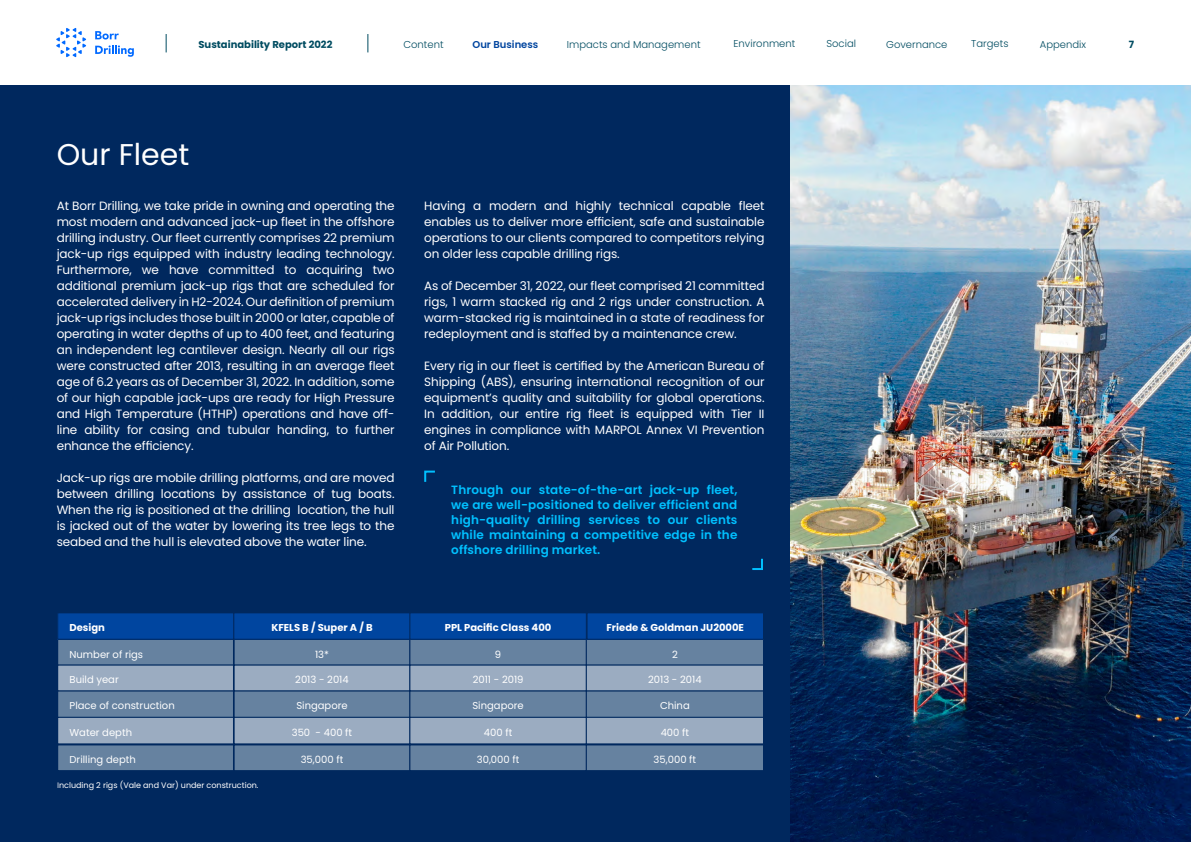
<style>
.page{position:relative;width:1191px;height:842px;background:#fff}
.page>*{position:absolute;margin:0;border:0;box-sizing:border-box;transform-origin:0 0}
.t1{font:30px "Poppins";color:#fff}
.t2{font:12px/16px "Poppins";letter-spacing:-.01em;color:#fff;text-align:justify}
.t3{font:600 12px/15px "Poppins";letter-spacing:.01em;color:#00c0ff;text-align:justify}
.t4{font:10px "Poppins";color:#fff}
.t5{font:300 10px "Poppins";color:#004c61}
.t6{font:700 10px "Poppins";color:#fff}
.t7{font:700 10px "Poppins";color:#004c61}
.t8{font:600 10px "Poppins";color:#00459f}
.t9{font:8px "Poppins";color:#fff}
</style>
<div class="page">
<div style="left:0;top:85px;width:790px;height:757px;background:#00285e"></div>
<svg style="left:424px;top:470px;width:11px;height:12px"></svg>
<svg style="left:752px;top:558px;width:11px;height:12px"></svg>
<img style="left:790px;top:85px;width:401px;height:757px">
<div style="left:58px;top:639px;width:175px;height:26px;background:#6682a0"></div>
<div style="left:57px;top:639px;width:177px;height:27px;border:1px solid #00285e"></div>
<div style="left:58px;top:691px;width:175px;height:26px;background:#6682a0"></div>
<div style="left:57px;top:690px;width:177px;height:28px;border:1px solid #00285e"></div>
<div style="left:58px;top:717px;width:175px;height:27px;background:#9bacc1"></div>
<div style="left:57px;top:717px;width:177px;height:27px;border:1px solid #00285e"></div>
<div style="left:58px;top:665px;width:175px;height:26px;background:#9bacc1"></div>
<div style="left:57px;top:665px;width:177px;height:26px;border:1px solid #00285e"></div>
<div style="left:58px;top:745px;width:175px;height:26px;background:#6682a0"></div>
<div style="left:57px;top:744px;width:177px;height:27px;border:1px solid #00285e"></div>
<div style="left:234px;top:639px;width:176px;height:26px;background:#6682a0"></div>
<div style="left:234px;top:639px;width:176px;height:27px;border:1px solid #00285e"></div>
<div style="left:234px;top:691px;width:176px;height:26px;background:#6682a0"></div>
<div style="left:234px;top:690px;width:176px;height:28px;border:1px solid #00285e"></div>
<div style="left:234px;top:717px;width:176px;height:27px;background:#9bacc1"></div>
<div style="left:234px;top:717px;width:176px;height:27px;border:1px solid #00285e"></div>
<div style="left:234px;top:665px;width:176px;height:26px;background:#9bacc1"></div>
<div style="left:234px;top:665px;width:176px;height:26px;border:1px solid #00285e"></div>
<div style="left:234px;top:745px;width:176px;height:26px;background:#6682a0"></div>
<div style="left:234px;top:744px;width:176px;height:27px;border:1px solid #00285e"></div>
<div style="left:410px;top:639px;width:176px;height:26px;background:#6682a0"></div>
<div style="left:409px;top:639px;width:178px;height:27px;border:1px solid #00285e"></div>
<div style="left:586px;top:639px;width:177px;height:26px;background:#6682a0"></div>
<div style="left:586px;top:639px;width:178px;height:27px;border:1px solid #00285e"></div>
<div style="left:410px;top:691px;width:176px;height:26px;background:#6682a0"></div>
<div style="left:409px;top:690px;width:178px;height:28px;border:1px solid #00285e"></div>
<div style="left:410px;top:717px;width:176px;height:27px;background:#9bacc1"></div>
<div style="left:409px;top:717px;width:178px;height:27px;border:1px solid #00285e"></div>
<div style="left:586px;top:691px;width:177px;height:26px;background:#6682a0"></div>
<div style="left:586px;top:690px;width:178px;height:28px;border:1px solid #00285e"></div>
<div style="left:586px;top:717px;width:177px;height:27px;background:#9bacc1"></div>
<div style="left:586px;top:717px;width:178px;height:27px;border:1px solid #00285e"></div>
<div style="left:410px;top:665px;width:176px;height:26px;background:#9bacc1"></div>
<div style="left:409px;top:665px;width:178px;height:26px;border:1px solid #00285e"></div>
<div style="left:410px;top:745px;width:176px;height:26px;background:#6682a0"></div>
<div style="left:409px;top:744px;width:178px;height:27px;border:1px solid #00285e"></div>
<div style="left:586px;top:665px;width:177px;height:26px;background:#9bacc1"></div>
<div style="left:586px;top:665px;width:178px;height:26px;border:1px solid #00285e"></div>
<div style="left:586px;top:745px;width:177px;height:26px;background:#6682a0"></div>
<div style="left:586px;top:744px;width:178px;height:27px;border:1px solid #00285e"></div>
<div style="left:58px;top:613px;width:176px;height:26px;background:#00459f"></div>
<div style="left:57px;top:612px;width:178px;height:28px;border:1px solid #00285e"></div>
<div style="left:234px;top:613px;width:176px;height:26px;background:#00459f"></div>
<div style="left:233px;top:612px;width:178px;height:28px;border:1px solid #00285e"></div>
<div style="left:410px;top:613px;width:176px;height:26px;background:#00459f"></div>
<div style="left:409px;top:612px;width:178px;height:28px;border:1px solid #00285e"></div>
<div style="left:587px;top:613px;width:176px;height:26px;background:#00459f"></div>
<div style="left:586px;top:612px;width:178px;height:28px;border:1px solid #00285e"></div>
<svg style="left:166px;top:34px;width:1px;height:18px"></svg>
<svg style="left:367px;top:34px;width:1px;height:18px"></svg>
<svg style="left:95px;top:31px;width:39px;height:26px"></svg>
<svg style="left:56px;top:28px;width:30px;height:29px"></svg>
<p class="t7" style="left:198px;top:39px;width:135px">Sustainability Report 2022</p>
<p class="t5" style="left:403px;top:39px;width:42px">Content</p>
<p class="t8" style="left:472px;top:39px;width:67px">Our Business</p>
<p class="t5" style="left:567px;top:39px;width:135px">Impacts and Management</p>
<p class="t5" style="left:733px;top:38px;width:63px">Environment</p>
<p class="t5" style="left:826px;top:38px;width:31px">Social</p>
<p class="t5" style="left:886px;top:39px;width:63px">Governance</p>
<p class="t5" style="left:971px;top:38px;width:39px">Targets</p>
<p class="t5" style="left:1039px;top:39px;width:48px">Appendix</p>
<p class="t7" style="left:1128px;top:39px;width:7px">7</p>
<h1 class="t1" style="left:57px;top:138px;width:134px">Our Fleet</h1>
<p class="t2" style="left:57px;top:198px;width:339px">At Borr Drilling, we take pride in owning and operating the most modern and advanced jack-up fleet in the offshore drilling industry. Our fleet currently comprises 22 premium jack-up rigs equipped with industry leading technology.<br>Furthermore, we have committed to acquiring two additional premium jack-up rigs that are scheduled for accelerated delivery in H2-2024. Our definition of premium jack-up rigs includes those built in 2000 or later, capable of operating in water depths of up to 400 feet, and featuring an independent leg cantilever design. Nearly all our rigs were constructed after 2013, resulting in an average fleet age of 6.2 years as of December 31, 2022. In addition, some of our high capable jack-ups are ready for High Pressure and High Temperature (HTHP) operations and have off&shy;line ability for casing and tubular handing, to further enhance the efficiency.</p>
<p class="t2" style="left:57px;top:470px;width:339px">Jack-up rigs are mobile drilling platforms, and are moved between drilling locations by assistance of tug boats.<br>When the rig is positioned at the drilling location, the hull is jacked out of the water by lowering its tree legs to the seabed and the hull is elevated above the water line.</p>
<p class="t2" style="left:424px;top:198px;width:342px">Having a modern and highly technical capable fleet enables us to deliver more efficient, safe and sustainable operations to our clients compared to competitors relying on older less capable drilling rigs.</p>
<p class="t2" style="left:424px;top:278px;width:342px">As of December 31, 2022, our fleet comprised 21 committed rigs, 1 warm stacked rig and 2 rigs under construction. A warm-stacked rig is maintained in a state of readiness for redeployment and is staffed by a maintenance crew.</p>
<p class="t2" style="left:424px;top:358px;width:342px">Every rig in our fleet is certified by the American Bureau of Shipping (ABS), ensuring international recognition of our equipment’s quality and suitability for global operations.<br>In addition, our entire rig fleet is equipped with Tier II engines in compliance with MARPOL Annex VI Prevention of Air Pollution.</p>
<p class="t3" style="left:451px;top:483px;width:288px">Through our state-of-the-art jack-up fleet, we are well-positioned to deliver efficient and high-quality drilling services to our clients while maintaining a competitive edge in the offshore drilling market.</p>
<p class="t6" style="left:70px;top:622px;width:37px">Design</p>
<p class="t6" style="left:271px;top:622px;width:103px">KFELS B / Super A / B</p>
<p class="t6" style="left:445px;top:622px;width:108px">PPL Pacific Class 400</p>
<p class="t6" style="left:606px;top:622px;width:139px">Friede &amp; Goldman JU2000E</p>
<p class="t4" style="left:70px;top:648px;width:75px">Number of rigs</p>
<p class="t4" style="left:315px;top:648px;width:15px">13*</p>
<p class="t4" style="left:495px;top:648px;width:8px">9</p>
<p class="t4" style="left:672px;top:648px;width:7px">2</p>
<p class="t4" style="left:70px;top:674px;width:51px">Build year</p>
<p class="t4" style="left:295px;top:674px;width:55px">2013 - 2014</p>
<p class="t4" style="left:473px;top:674px;width:52px">2011 - 2019</p>
<p class="t4" style="left:648px;top:674px;width:55px">2013 - 2014</p>
<p class="t4" style="left:70px;top:700px;width:107px">Place of construction</p>
<p class="t4" style="left:70px;top:726px;width:64px">Water depth</p>
<p class="t4" style="left:296px;top:700px;width:53px">Singapore</p>
<p class="t4" style="left:292px;top:726px;width:62px">350 - 400 ft</p>
<p class="t4" style="left:472px;top:700px;width:53px">Singapore</p>
<p class="t4" style="left:484px;top:726px;width:30px">400 ft</p>
<p class="t4" style="left:660px;top:700px;width:31px">China</p>
<p class="t4" style="left:660px;top:726px;width:30px">400 ft</p>
<p class="t4" style="left:70px;top:754px;width:68px">Drilling depth</p>
<p class="t4" style="left:301px;top:754px;width:44px">35,000 ft</p>
<p class="t4" style="left:477px;top:754px;width:44px">30,000 ft</p>
<p class="t4" style="left:653px;top:754px;width:44px">35,000 ft</p>
<p class="t9" style="left:57px;top:780px;width:203px">Including 2 rigs (Vale and Var) under construction.</p>
</div>
